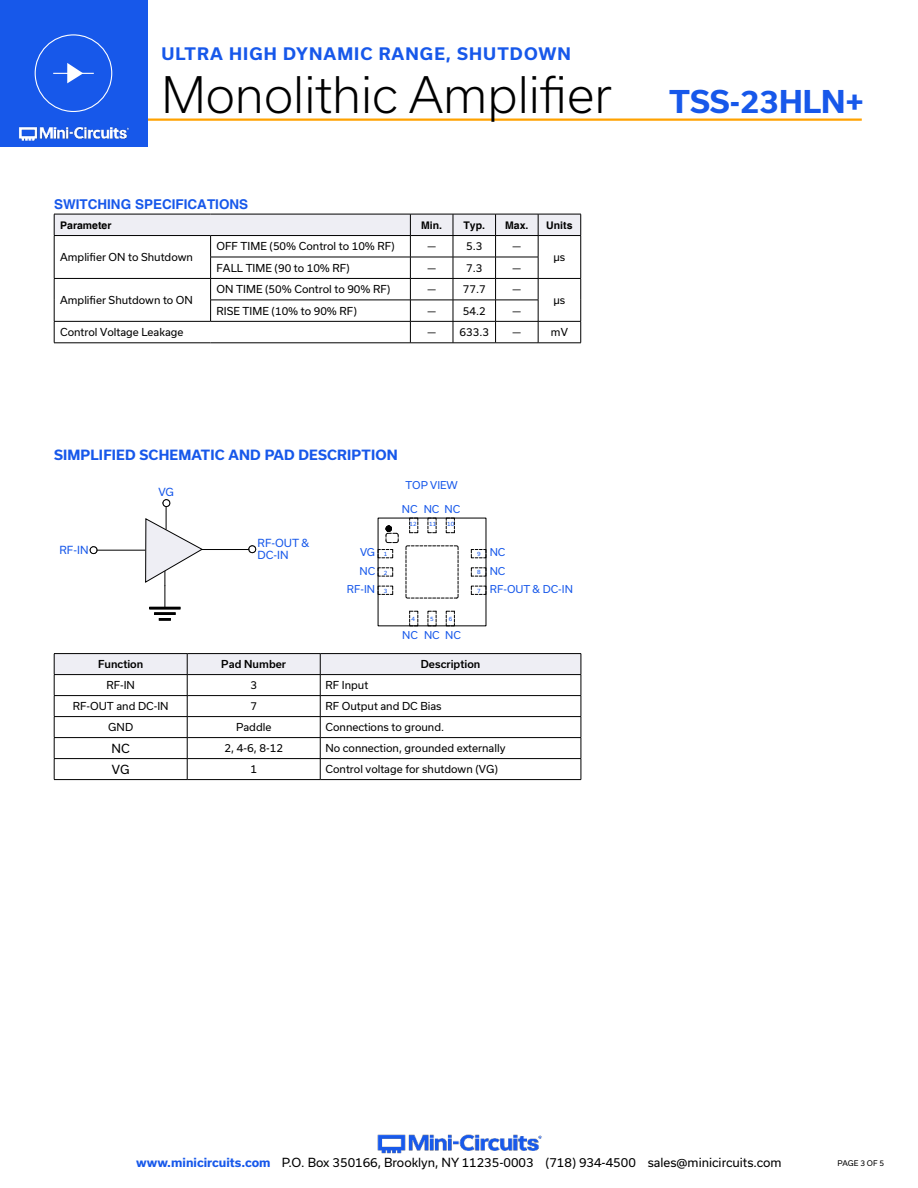
<style>
.page{position:relative;width:918px;height:1188px;background:#fff}
.page>*{position:absolute;margin:0;border:0;box-sizing:border-box;transform-origin:0 0}
.t1{font:300 48px "Usual";color:#000}
.t2{font:700 30px "Usual";color:#1758ea}
.t3{font:700 16.5px "Usual";letter-spacing:.065em;color:#1758ea}
.t4{font:700 13.5px "Usual";letter-spacing:.015em;color:#1758ea}
.t5{font:700 13.5px "Helvetica";color:#1758ea}
.t6{font:12px "Usual";color:#000}
.t7{font:10.65px/11.6px "Usual";color:#1758ea}
.t8{font:10.65px "Usual";color:#000}
.t9{font:10.5px "Usual";color:#000}
.t10{font:500 10.5px "Usual";color:#000}
.t11{font:700 10.5px "Helvetica";color:#000}
.t12{font:10.35px/18.3px "Usual";color:#1758ea}
.t13{font:7.5px "Usual";color:#000}
.t14{font:5.7px "Usual";color:#1758ea}
.s1{font-weight:700;color:#1758ea}
</style>
<div class="page">
<hr style="left:129px;top:118px;width:733px;height:3px;background:#ffa200">
<div style="left:0;top:0;width:147px;height:147px;background:#1758ea"></div>
<hr style="left:917px;top:0;width:1px;height:147px;background:#1758ea">
<img style="left:19px;top:126px;width:110px;height:15px">
<div style="left:35px;top:34px;width:77px;height:78px;border:1px solid #fff;border-radius:50%"></div>
<hr style="left:53px;top:73px;width:41px;height:1px;background:#fff">
<svg style="left:67px;top:63px;width:16px;height:20px"></svg>
<img style="left:377px;top:1134px;width:165px;height:20px">
<hr style="left:54px;top:653px;width:133px;height:1px;background:#000">
<hr style="left:187px;top:653px;width:133px;height:1px;background:#000">
<hr style="left:320px;top:653px;width:261px;height:1px;background:#000">
<svg style="left:54px;top:654px;width:528px;height:125px"></svg>
<hr style="left:54px;top:779px;width:133px;height:1px;background:#000">
<hr style="left:187px;top:779px;width:133px;height:1px;background:#000">
<hr style="left:320px;top:779px;width:261px;height:1px;background:#000">
<svg style="left:248px;top:545px;width:8px;height:8px"></svg>
<hr style="left:201px;top:549px;width:48px;height:1px;background:#000">
<hr style="left:97px;top:550px;width:48px;height:1px;background:#000">
<svg style="left:89px;top:546px;width:9px;height:8px"></svg>
<svg style="left:145px;top:499px;width:58px;height:121px"></svg>
<svg style="left:428px;top:611px;width:9px;height:15px"></svg>
<svg style="left:446px;top:611px;width:9px;height:15px"></svg>
<svg style="left:409px;top:611px;width:10px;height:15px"></svg>
<svg style="left:471px;top:567px;width:15px;height:10px"></svg>
<svg style="left:471px;top:586px;width:15px;height:9px"></svg>
<svg style="left:471px;top:549px;width:15px;height:10px"></svg>
<svg style="left:377px;top:517px;width:82px;height:82px"></svg>
<hr style="left:54px;top:343px;width:157px;height:1px;background:#000">
<hr style="left:211px;top:343px;width:199px;height:1px;background:#000">
<svg style="left:54px;top:214px;width:527px;height:129px"></svg>
<hr style="left:410px;top:343px;width:43px;height:1px;background:#000">
<hr style="left:453px;top:343px;width:43px;height:1px;background:#000">
<hr style="left:496px;top:343px;width:42px;height:1px;background:#000">
<hr style="left:538px;top:343px;width:43px;height:1px;background:#000">
<h3 class="t3" style="left:161px;top:48px;width:411px">ULTRA HIGH DYNAMIC RANGE, SHUTDOWN</h3>
<h1 class="t1" style="left:161px;top:76px;width:452px">Monolithic Amplifier</h1>
<p class="t5" style="left:54px;top:199px;width:196px">SWITCHING SPECIFICATIONS</p>
<p class="t11" style="left:60px;top:221px;width:53px">Parameter</p>
<p class="t11" style="left:421px;top:221px;width:22px">Min.</p>
<p class="t11" style="left:463px;top:221px;width:23px">Typ.</p>
<p class="t11" style="left:505px;top:221px;width:25px">Max.</p>
<p class="t11" style="left:546px;top:221px;width:28px">Units</p>
<p class="t9" style="left:60px;top:253px;width:134px">Amplifier ON to Shutdown</p>
<p class="t9" style="left:217px;top:242px;width:180px">OFF TIME (50% Control to 10% RF)</p>
<p class="t9" style="left:427px;top:242px;width:10px">—</p>
<p class="t9" style="left:466px;top:242px;width:18px">5.3</p>
<p class="t9" style="left:513px;top:242px;width:10px">—</p>
<p class="t9" style="left:554px;top:253px;width:13px">µs</p>
<p class="t9" style="left:217px;top:263px;width:135px">FALL TIME (90 to 10% RF)</p>
<p class="t9" style="left:427px;top:263px;width:10px">—</p>
<p class="t9" style="left:466px;top:263px;width:18px">7.3</p>
<p class="t9" style="left:513px;top:263px;width:10px">—</p>
<p class="t9" style="left:60px;top:296px;width:134px">Amplifier Shutdown to ON</p>
<p class="t9" style="left:217px;top:285px;width:175px">ON TIME (50% Control to 90% RF)</p>
<p class="t9" style="left:427px;top:285px;width:10px">—</p>
<p class="t9" style="left:463px;top:285px;width:24px">77.7</p>
<p class="t9" style="left:513px;top:285px;width:10px">—</p>
<p class="t9" style="left:217px;top:306px;width:142px">RISE TIME (10% to 90% RF)</p>
<p class="t9" style="left:427px;top:306px;width:10px">—</p>
<p class="t9" style="left:463px;top:306px;width:24px">54.2</p>
<p class="t9" style="left:513px;top:306px;width:10px">—</p>
<p class="t9" style="left:554px;top:296px;width:13px">µs</p>
<p class="t9" style="left:60px;top:328px;width:125px">Control Voltage Leakage</p>
<p class="t9" style="left:427px;top:328px;width:63px">— 633.3</p>
<p class="t9" style="left:513px;top:328px;width:10px">—</p>
<p class="t9" style="left:551px;top:328px;width:18px">mV</p>
<p class="t4" style="left:54px;top:449px;width:345px">SIMPLIFIED SCHEMATIC AND PAD DESCRIPTION</p>
<p class="t7" style="left:158px;top:487px;width:17px">VG</p>
<p class="t12" style="left:406px;top:476px;width:54px">TOP VIEW</p>
<p class="t12" style="left:402px;top:500px;width:60px">NC NC NC</p>
<p class="t7" style="left:60px;top:544px;width:31px">RF-IN</p>
<p class="t7" style="left:258px;top:538px;width:53px">RF-OUT &amp;<br>DC-IN</p>
<p class="t12" style="left:360px;top:543px;width:17px">VG<br>NC</p>
<p class="t12" style="left:347px;top:580px;width:30px">RF-IN</p>
<p class="t14" style="left:384px;top:551px;width:5px">1</p>
<p class="t14" style="left:384px;top:569px;width:5px">2</p>
<p class="t14" style="left:384px;top:588px;width:5px">3</p>
<p class="t14" style="left:410px;top:520px;width:9px">12</p>
<p class="t14" style="left:429px;top:520px;width:9px">11</p>
<p class="t14" style="left:447px;top:520px;width:9px">10</p>
<p class="t14" style="left:411px;top:616px;width:5px">4</p>
<p class="t14" style="left:430px;top:616px;width:5px">5</p>
<p class="t14" style="left:449px;top:616px;width:5px">6</p>
<p class="t12" style="left:402px;top:626px;width:60px">NC NC NC</p>
<p class="t14" style="left:477px;top:550px;width:5px">9</p>
<p class="t14" style="left:477px;top:569px;width:5px">8</p>
<p class="t14" style="left:477px;top:588px;width:5px">7</p>
<p class="t12" style="left:490px;top:544px;width:85px">NC<br>NC<br>RF-OUT &amp; DC-IN</p>
<p class="t10" style="left:98px;top:660px;width:47px">Function</p>
<p class="t10" style="left:221px;top:660px;width:66px">Pad Number</p>
<p class="t10" style="left:421px;top:660px;width:61px">Description</p>
<p class="t9" style="left:106px;top:681px;width:30px">RF-IN</p>
<p class="t9" style="left:250px;top:681px;width:8px">3</p>
<p class="t9" style="left:326px;top:681px;width:44px">RF Input</p>
<p class="t9" style="left:73px;top:702px;width:97px">RF-OUT and DC-IN</p>
<p class="t9" style="left:250px;top:702px;width:8px">7</p>
<p class="t9" style="left:326px;top:702px;width:118px">RF Output and DC Bias</p>
<p class="t9" style="left:108px;top:723px;width:26px">GND</p>
<p class="t9" style="left:236px;top:723px;width:37px">Paddle</p>
<p class="t9" style="left:326px;top:723px;width:120px">Connections to ground.</p>
<p class="t6" style="left:112px;top:743px;width:20px">NC</p>
<p class="t8" style="left:224px;top:744px;width:60px">2, 4-6, 8-12</p>
<p class="t9" style="left:326px;top:744px;width:181px">No connection, grounded externally</p>
<p class="t6" style="left:112px;top:764px;width:19px">VG</p>
<p class="t8" style="left:250px;top:765px;width:8px">1</p>
<p class="t9" style="left:326px;top:765px;width:174px">Control voltage for shutdown (VG)</p>
<h2 class="t2" style="left:669px;top:89px;width:196px">TSS-23HLN+</h2>
<p class="t6" style="left:136px;top:1158px;width:647px"><span class="s1">www.minicircuits.com</span> P.O. Box 350166, Brooklyn, NY 11235-0003 (718) 934-4500 sales@minicircuits.com</p>
<p class="t13" style="left:838px;top:1160px;width:48px">PAGE 3 OF 5</p>
</div>
